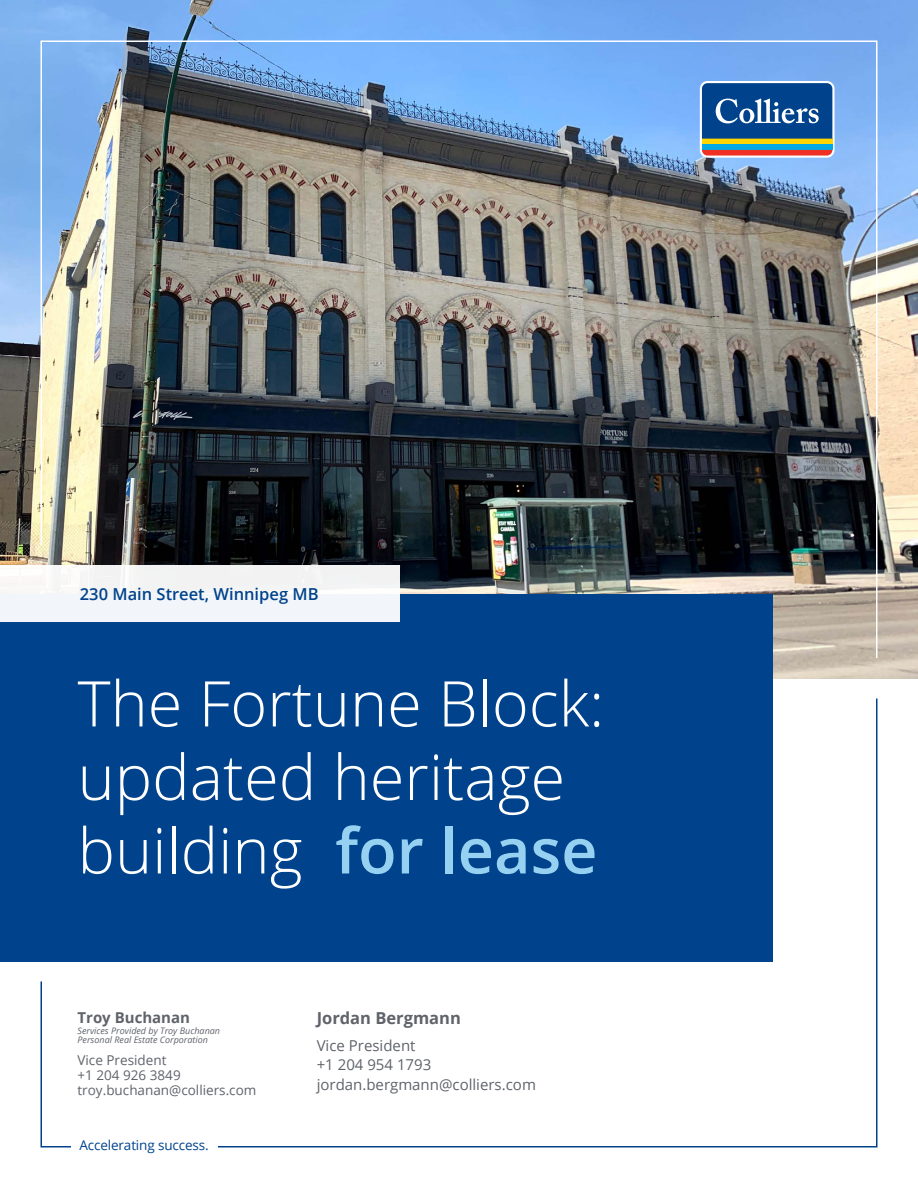
<style>
.page{position:relative;width:918px;height:1188px;background:#fff}
.page>*{position:absolute;margin:0;border:0;box-sizing:border-box;transform-origin:0 0}
.t1{font:300 63px/73.5px "Open Sans";color:#fff}
.t2{font:600 16.5px "Open Sans";color:#00438c}
.t3{font:700 16.5px "Open Sans";color:#5f636a}
.t4{font:15px/19.5px "Open Sans";color:#5f636a}
.t5{font:700 15px "Open Sans";color:#5f636a}
.t6{font:13.5px/15px "Open Sans";color:#5f636a}
.t7{font:13.5px "Open Sans";letter-spacing:-.01em;color:#00438c}
.t8{font:italic 9px/9px "Open Sans";color:#5f636a}
.s1{font-weight:600;color:#96d1f2}
</style>
<div class="page">
<img style="left:0;top:0;width:918px;height:678px">
<svg style="left:40px;top:697px;width:838px;height:451px"></svg>
<img style="left:40px;top:40px;width:838px;height:619px">
<div style="left:71px;top:1140px;width:146px;height:10px;background:#fff"></div>
<div style="left:0;top:594px;width:772px;height:367px;background:#00438c"></div>
<div style="left:0;top:566px;width:400px;height:56px;background:#f2f5f9"></div>
<svg style="left:700px;top:81px;width:135px;height:77px"></svg>
<div style="left:702px;top:144px;width:130px;height:6px;background:#00a8e4"></div>
<div style="left:702px;top:139px;width:130px;height:5px;background:#ffd600"></div>
<svg style="left:702px;top:150px;width:130px;height:6px"></svg>
<svg style="left:702px;top:83px;width:130px;height:56px;background:#1d5897"></svg>
<h2 class="t2" style="left:80px;top:583px;width:240px">230 Main Street, Winnipeg MB</h2>
<h1 class="t1" style="left:78px;top:665px;width:528px">The Fortune Block: updated heritage building <span class="s1">for lease</span></h1>
<h3 class="t5" style="left:78px;top:1007px;width:114px">Troy Buchanan</h3>
<p class="t8" style="left:78px;top:1026px;width:144px">Services Provided by Troy Buchanan<br>Personal Real Estate Corporation</p>
<h3 class="t6" style="left:78px;top:1053px;width:180px">Vice President<br>+1 204 926 3849 troy.buchanan@colliers.com</h3>
<h3 class="t7" style="left:79px;top:1136px;width:131px">Accelerating success.</h3>
<h2 class="t3" style="left:317px;top:1007px;width:146px">Jordan Bergmann</h2>
<h3 class="t4" style="left:317px;top:1035px;width:221px">Vice President<br>+1 204 954 1793 jordan.bergmann@colliers.com</h3>
</div>
